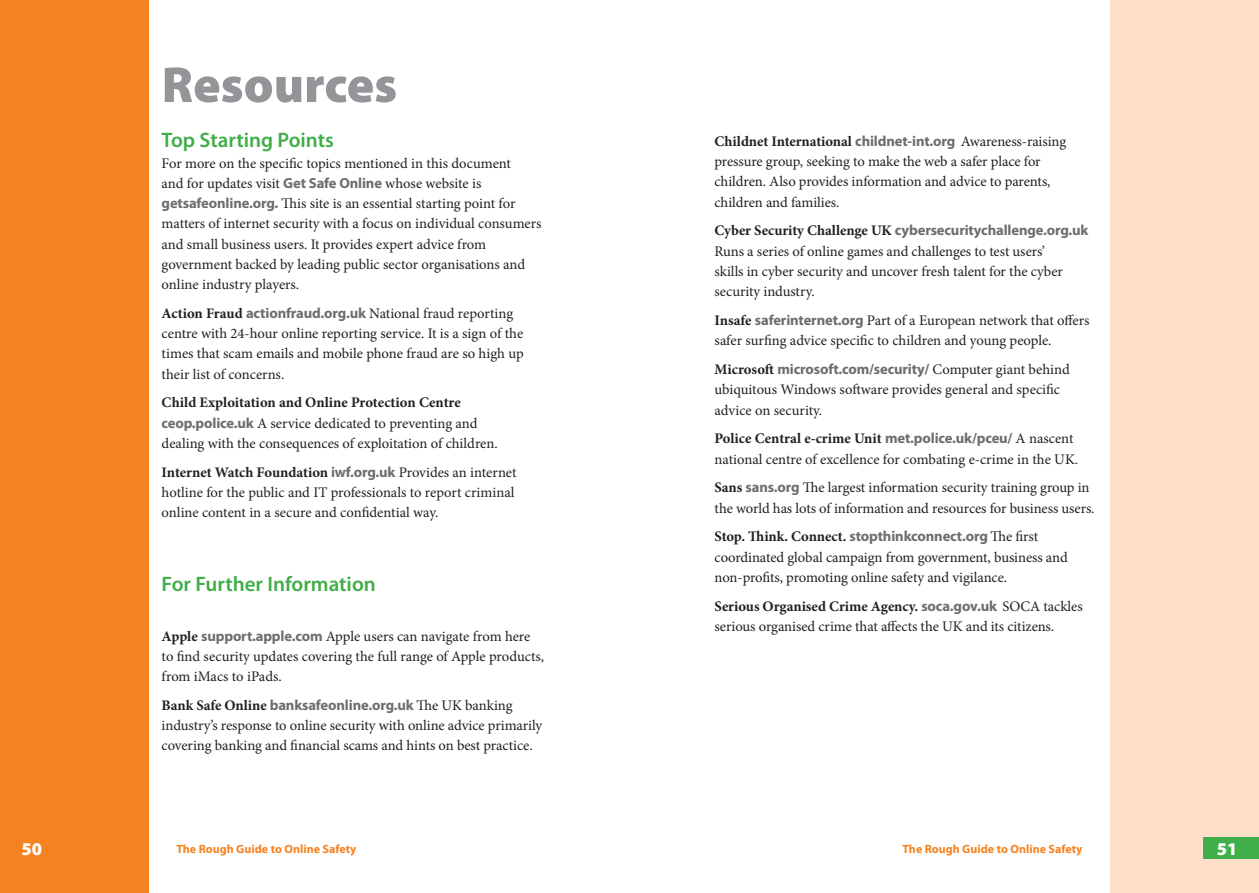
<style>
.page{position:relative;width:1259px;height:893px;background:#fff}
.page>*{position:absolute;margin:0;border:0;box-sizing:border-box;transform-origin:0 0}
.H1__CYBERCRIME{font:900 51px "Myriad Pro";color:#939598}
.H3__CYBERCRIME{font:600 21px "Myriad Pro";color:#40ae49}
.t1{font:900 18px "Myriad Pro";color:#fff}
.Body_text__CYBERCRIM{font:14.7px/20.2px "Minion Pro";letter-spacing:-.005em;color:#231f20}
.t2{font:700 12px "Myriad Pro";color:#f58220}
.s1{font-family:"Myriad Pro";font-weight:700;color:#6c6d70}
.s2{font-weight:700}
</style>
<div class="page">
<div style="left:0;top:0;width:149px;height:893px;background:#f58220"></div>
<div style="left:1110px;top:0;width:149px;height:893px;background:#fee1c8"></div>
<div style="left:1203px;top:838px;width:56px;height:21px;background:#40ae49"></div>
<p class="H1__CYBERCRIME" style="left:162px;top:56px;width:237px">Resources</p>
<p class="H3__CYBERCRIME" style="left:162px;top:127px;width:174px">Top Starting Points</p>
<p class="Body_text__CYBERCRIM" style="left:162px;top:153px;width:381px">For more on the specific topics mentioned in this document<br>and for updates visit <span class="s1">Get Safe Online</span> whose website is <span class="s1">getsafeonline.org.</span> This site is an essential starting point for matters of internet security with a focus on individual consumers and small business users. It provides expert advice from government backed by leading public sector organisations and online industry players.</p>
<p class="Body_text__CYBERCRIM" style="left:162px;top:303px;width:363px"><span class="s2">Action Fraud</span> <span class="s1">actionfraud.org.uk</span> National fraud reporting centre with 24-hour online reporting service. It is a sign of the times that scam emails and mobile phone fraud are so high up their list of concerns.</p>
<p class="Body_text__CYBERCRIM" style="left:162px;top:393px;width:338px"><span class="s2">Child Exploitation and Online Protection Centre </span><span class="s1">ceop.police.uk</span> A service dedicated to preventing and dealing with the consequences of exploitation of children.</p>
<p class="Body_text__CYBERCRIM" style="left:162px;top:462px;width:356px"><span class="s2">Internet Watch Foundation</span> <span class="s1">iwf.org.uk</span> Provides an internet hotline for the public and IT professionals to report criminal online content in a secure and confidential way.</p>
<p class="H3__CYBERCRIME" style="left:162px;top:570px;width:216px">For Further Information</p>
<p class="Body_text__CYBERCRIM" style="left:162px;top:626px;width:384px"><span class="s2">Apple</span> <span class="s1">support.apple.com</span> Apple users can navigate from here to find security updates covering the full range of Apple products, from iMacs to iPads.</p>
<p class="Body_text__CYBERCRIM" style="left:162px;top:695px;width:382px"><span class="s2">Bank Safe Online</span> <span class="s1">banksafeonline.org.uk</span> The UK banking industry’s response to online security with online advice primarily covering banking and financial scams and hints on best practice.</p>
<p class="Body_text__CYBERCRIM" style="left:714px;top:131px;width:353px"><span class="s2">Childnet International</span> <span class="s1">childnet-int.org</span> Awareness-raising pressure group, seeking to make the web a safer place for children. Also provides information and advice to parents, children and families.</p>
<p class="Body_text__CYBERCRIM" style="left:714px;top:221px;width:375px"><span class="s2">Cyber Security Challenge UK</span> <span class="s1">cybersecuritychallenge.org.uk </span>Runs a series of online games and challenges to test users’<br>skills in cyber security and uncover fresh talent for the cyber security industry.</p>
<p class="Body_text__CYBERCRIM" style="left:714px;top:310px;width:376px"><span class="s2">Insafe</span> <span class="s1">saferinternet.org</span> Part of a European network that offers safer surfing advice specific to children and young people.</p>
<p class="Body_text__CYBERCRIM" style="left:714px;top:359px;width:357px"><span class="s2">Microsoft</span> <span class="s1">microsoft.com/security/</span> Computer giant behind ubiquitous Windows software provides general and specific advice on security.</p>
<p class="Body_text__CYBERCRIM" style="left:714px;top:428px;width:365px"><span class="s2">Police Central e-crime Unit</span> <span class="s1">met.police.uk/pceu/</span> A nascent national centre of excellence for combating e-crime in the UK.</p>
<p class="Body_text__CYBERCRIM" style="left:714px;top:477px;width:381px"><span class="s2">Sans</span> <span class="s1">sans.org</span> The largest information security training group in the world has lots of information and resources for business users.</p>
<p class="Body_text__CYBERCRIM" style="left:714px;top:526px;width:355px"><span class="s2">Stop. Think. Connect.</span> <span class="s1">stopthinkconnect.org</span> The first coordinated global campaign from government, business and non-profits, promoting online safety and vigilance.</p>
<p class="Body_text__CYBERCRIM" style="left:714px;top:596px;width:370px"><span class="s2">Serious Organised Crime Agency.</span> <span class="s1">soca.gov.uk</span> SOCA tackles serious organised crime that affects the UK and its citizens.</p>
<p class="t1" style="left:22px;top:839px;width:22px">50</p>
<p class="t2" style="left:176px;top:841px;width:181px">The Rough Guide to Online Safety</p>
<p class="t2" style="left:902px;top:841px;width:181px">The Rough Guide to Online Safety</p>
<p class="t1" style="left:1216px;top:839px;width:22px">51</p>
</div>
